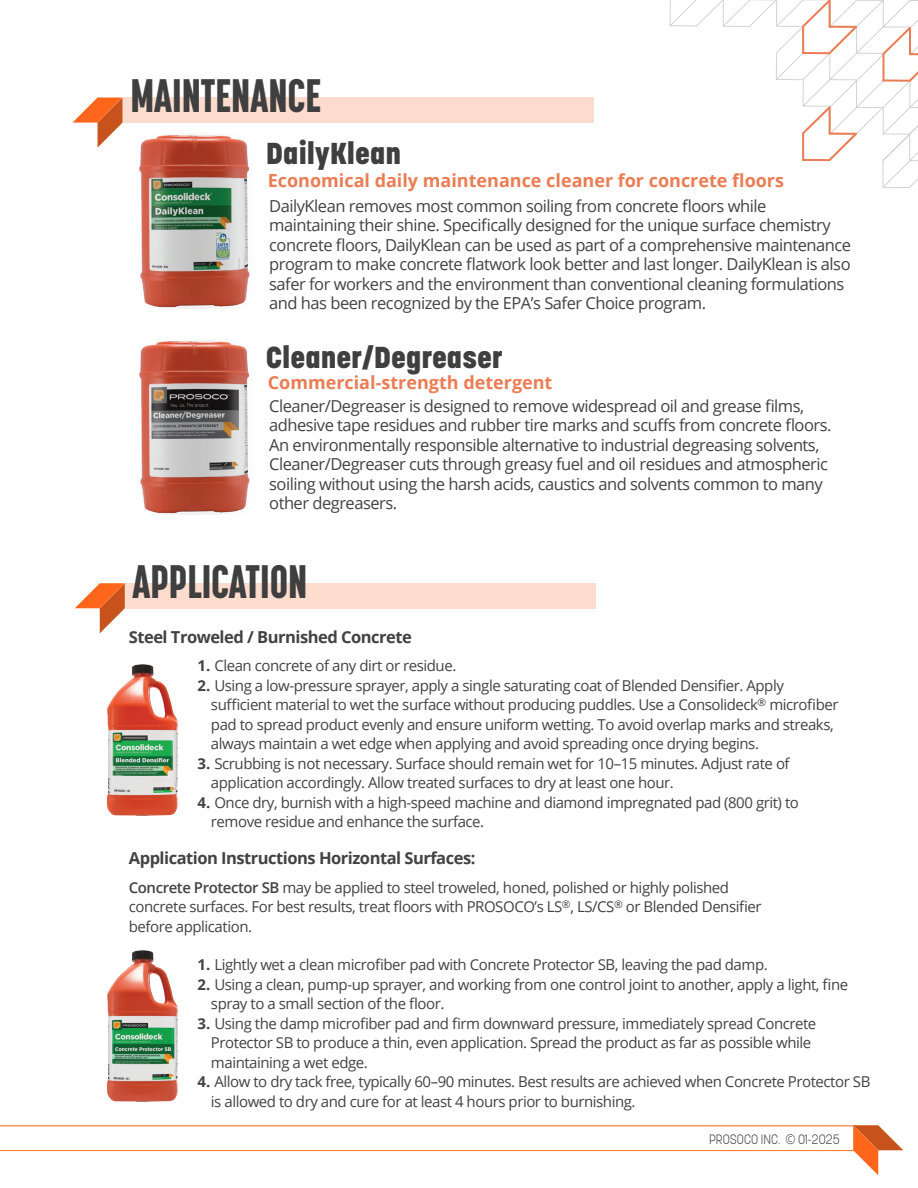
<style>
.page{position:relative;width:918px;height:1188px;background:#fff}
.page>*{position:absolute;margin:0;border:0;box-sizing:border-box;transform-origin:0 0}
.t1{font:800 46.5px "Korolev Compressed";color:#3f3f3f}
.t2{font:800 30px "Korolev";color:#3f3f3f}
.t3{font:700 18px "Open Sans";color:#eb7c53}
.t4{font:16.5px/19.5px "Open Sans";letter-spacing:-.03em;color:#434242}
.t5{font:700 16.5px "Open Sans";letter-spacing:-.03em;color:#434242}
.t6{font:15px/19.5px "Open Sans";letter-spacing:-.03em;color:#434242}
.t7{font:300 13.5px "Korolev";color:#464747;scale:.9 1}
.s1{font-weight:700}
.s2{font-weight:600}
.s3{font-family:"Open Sans"}
</style>
<div class="page">
<svg style="left:670px;top:0;width:248px;height:188px"></svg>
<hr style="left:0;top:1150px;width:855px;height:1px;background:#ff7836">
<hr style="left:0;top:1125px;width:855px;height:1px;background:#ff7836">
<svg style="left:853px;top:1125px;width:50px;height:50px"></svg>
<img style="left:107px;top:664px;width:71px;height:152px">
<img style="left:107px;top:950px;width:71px;height:152px">
<img style="left:139px;top:135px;width:111px;height:174px">
<img style="left:139px;top:341px;width:111px;height:173px">
<svg style="left:72px;top:98px;width:51px;height:50px"></svg>
<div style="left:123px;top:97px;width:471px;height:25px;background:#fddcce"></div>
<svg style="left:75px;top:583px;width:50px;height:50px"></svg>
<div style="left:125px;top:583px;width:471px;height:25px;background:#fddcce"></div>
<h1 class="t1" style="left:130px;top:68px;width:192px">MAINTENANCE</h1>
<h2 class="t2" style="left:266px;top:134px;width:137px">DailyKlean</h2>
<p class="t4" style="left:269px;top:196px;width:583px">DailyKlean removes most common soiling from concrete floors while maintaining their shine. Specifically designed for the unique surface chemistry concrete floors, DailyKlean can be used as part of a comprehensive maintenance program to make concrete flatwork look better and last longer. DailyKlean is also safer for workers and the environment than conventional cleaning formulations and has been recognized by the EPA’s Safer Choice program.</p>
<p class="t3" style="left:268px;top:168px;width:518px">Economical daily maintenance cleaner for concrete floors</p>
<h2 class="t2" style="left:266px;top:338px;width:238px">Cleaner/Degreaser</h2>
<p class="t4" style="left:269px;top:395px;width:564px">Cleaner/Degreaser is designed to remove widespread oil and grease films, adhesive tape residues and rubber tire marks and scuffs from concrete floors.<br>An environmentally responsible alternative to industrial degreasing solvents, Cleaner/Degreaser cuts through greasy fuel and oil residues and atmospheric soiling without using the harsh acids, caustics and solvents common to many other degreasers.</p>
<p class="t3" style="left:268px;top:370px;width:286px">Commercial-strength detergent</p>
<h1 class="t1" style="left:133px;top:554px;width:176px">APPLICATION</h1>
<p class="t5" style="left:129px;top:626px;width:285px">Steel Troweled / Burnished Concrete</p>
<p class="t6" style="left:197px;top:656px;width:260px"><span class="s1">1.</span> Clean concrete of any dirt or residue.</p>
<p class="t6" style="left:211px;top:675px;width:629px;text-indent:-14px"><span class="s1">2.</span> Using a low-pressure sprayer, apply a single saturating coat of Blended Densifier. Apply sufficient material to wet the surface without producing puddles. Use a Consolideck<sup>®</sup> microfiber pad to spread product evenly and ensure uniform wetting. To avoid overlap marks and streaks, always maintain a wet edge when applying and avoid spreading once drying begins.</p>
<p class="t6" style="left:211px;top:753px;width:580px;text-indent:-14px"><span class="s1">3.</span> Scrubbing is not necessary. Surface should remain wet for 10–15 minutes. Adjust rate of application accordingly. Allow treated surfaces to dry at least one hour.</p>
<p class="t6" style="left:211px;top:792px;width:590px;text-indent:-14px"><span class="s1">4.</span> Once dry, burnish with a high-speed machine and diamond impregnated pad (800 grit) to remove residue and enhance the surface.</p>
<p class="t5" style="left:129px;top:846px;width:348px">Application Instructions Horizontal Surfaces:</p>
<p class="t6" style="left:129px;top:877px;width:634px"><span class="s2">Concrete Protector SB</span> may be applied to steel troweled, honed, polished or highly polished concrete surfaces. For best results, treat floors with PROSOCO’s LS<sup>®</sup>, LS/CS<sup>®</sup> or Blended Densifier before application.</p>
<p class="t6" style="left:197px;top:955px;width:572px"><span class="s1">1.</span> Lightly wet a clean microfiber pad with Concrete Protector SB, leaving the pad damp.</p>
<p class="t6" style="left:211px;top:974px;width:639px;text-indent:-14px"><span class="s1">2.</span> Using a clean, pump-up sprayer, and working from one control joint to another, apply a light, fine spray to a small section of the floor.</p>
<p class="t6" style="left:211px;top:1013px;width:607px;text-indent:-14px"><span class="s1">3.</span> Using the damp microfiber pad and firm downward pressure, immediately spread Concrete<br>Protector SB to produce a thin, even application. Spread the product as far as possible while maintaining a wet edge.</p>
<p class="t6" style="left:211px;top:1072px;width:661px;text-indent:-14px"><span class="s1">4.</span> Allow to dry tack free, typically 60–90 minutes. Best results are achieved when Concrete Protector SB is allowed to dry and cure for at least 4 hours prior to burnishing.</p>
<p class="t7" style="left:709px;top:1131px;width:147px">PROSOCO INC. <span class="s3">©</span> 01-2025</p>
</div>
